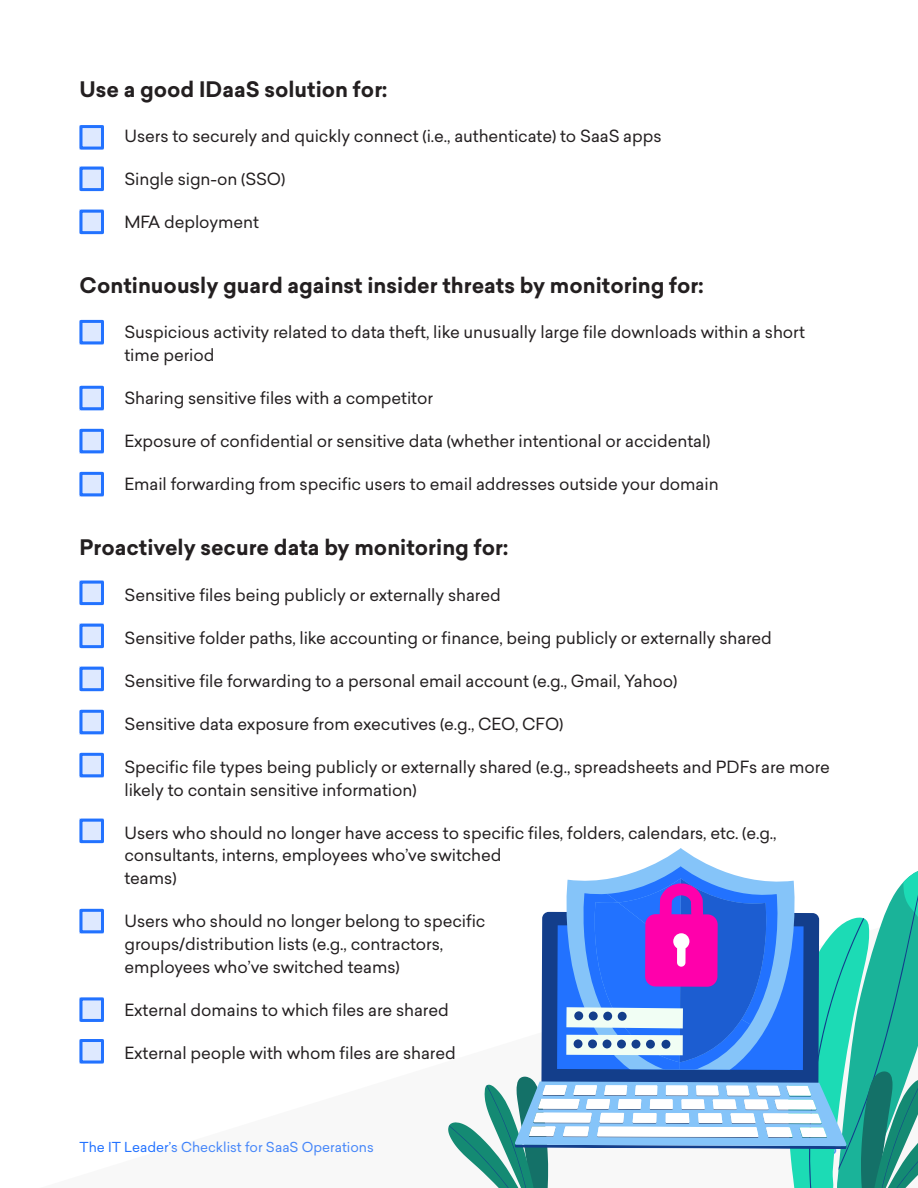
<style>
.page{position:relative;width:918px;height:1188px;background:#fff}
.page>*{position:absolute;margin:0;border:0;box-sizing:border-box;transform-origin:0 0}
.t1{font:700 21px "Sailec";color:#231f20}
.t2{font:16.5px/22.8px "Sailec";letter-spacing:-.005em;color:#231f20}
.t3{font:16.5px "Sailec";color:#2272ff}
.t4{font:13.5px "Sailec";color:#2272ff}
</style>
<div class="page">
<div style="left:80px;top:125px;width:24px;height:25px;background:#dee9ff"></div>
<div style="left:80px;top:125px;width:24px;height:25px;border:3px solid #2272ff"></div>
<div style="left:80px;top:167px;width:24px;height:24px;background:#dee9ff"></div>
<div style="left:80px;top:167px;width:24px;height:24px;border:3px solid #2272ff"></div>
<div style="left:80px;top:210px;width:24px;height:24px;background:#dee9ff"></div>
<div style="left:80px;top:210px;width:24px;height:24px;border:3px solid #2272ff"></div>
<div style="left:80px;top:320px;width:24px;height:24px;background:#dee9ff"></div>
<div style="left:80px;top:320px;width:24px;height:24px;border:3px solid #2272ff"></div>
<div style="left:80px;top:386px;width:24px;height:24px;background:#dee9ff"></div>
<div style="left:80px;top:386px;width:24px;height:24px;border:3px solid #2272ff"></div>
<div style="left:80px;top:429px;width:24px;height:24px;background:#dee9ff"></div>
<div style="left:80px;top:429px;width:24px;height:24px;border:3px solid #2272ff"></div>
<div style="left:80px;top:472px;width:24px;height:24px;background:#dee9ff"></div>
<div style="left:80px;top:472px;width:24px;height:24px;border:3px solid #2272ff"></div>
<div style="left:80px;top:581px;width:24px;height:24px;background:#dee9ff"></div>
<div style="left:80px;top:581px;width:24px;height:24px;border:3px solid #2272ff"></div>
<div style="left:80px;top:624px;width:24px;height:24px;background:#dee9ff"></div>
<div style="left:80px;top:624px;width:24px;height:24px;border:3px solid #2272ff"></div>
<div style="left:80px;top:667px;width:24px;height:24px;background:#dee9ff"></div>
<div style="left:80px;top:667px;width:24px;height:24px;border:3px solid #2272ff"></div>
<div style="left:80px;top:710px;width:24px;height:24px;background:#dee9ff"></div>
<div style="left:80px;top:710px;width:24px;height:24px;border:3px solid #2272ff"></div>
<div style="left:80px;top:753px;width:24px;height:24px;background:#dee9ff"></div>
<div style="left:80px;top:753px;width:24px;height:24px;border:3px solid #2272ff"></div>
<div style="left:80px;top:819px;width:24px;height:24px;background:#dee9ff"></div>
<div style="left:80px;top:819px;width:24px;height:24px;border:3px solid #2272ff"></div>
<svg style="left:79px;top:908px;width:25px;height:156px"></svg>
<svg style="left:650px;top:848px;width:61px;height:18px"></svg>
<svg style="left:448px;top:866px;width:470px;height:322px"></svg>
<p class="t1" style="left:80px;top:74px;width:310px">Use a good IDaaS solution for:</p>
<p class="t2" style="left:124px;top:124px;width:539px">Users to securely and quickly connect (i.e., authenticate) to SaaS apps</p>
<p class="t2" style="left:124px;top:167px;width:162px">Single sign-on (SSO)</p>
<p class="t2" style="left:124px;top:211px;width:136px">MFA deployment</p>
<p class="t1" style="left:80px;top:270px;width:626px">Continuously guard against insider threats by monitoring for:</p>
<p class="t2" style="left:124px;top:321px;width:682px">Suspicious activity related to data theft, like unusually large file downloads within a short time period</p>
<p class="t2" style="left:124px;top:387px;width:310px">Sharing sensitive files with a competitor</p>
<p class="t2" style="left:124px;top:430px;width:588px">Exposure of confidential or sensitive data (whether intentional or accidental)</p>
<p class="t2" style="left:124px;top:473px;width:596px">Email forwarding from specific users to email addresses outside your domain</p>
<p class="t1" style="left:80px;top:533px;width:430px">Proactively secure data by monitoring for:</p>
<p class="t2" style="left:124px;top:583px;width:378px">Sensitive files being publicly or externally shared</p>
<p class="t2" style="left:124px;top:626px;width:649px">Sensitive folder paths, like accounting or finance, being publicly or externally shared</p>
<p class="t2" style="left:124px;top:669px;width:554px">Sensitive file forwarding to a personal email account (e.g., Gmail, Yahoo)</p>
<p class="t2" style="left:124px;top:712px;width:440px">Sensitive data exposure from executives (e.g., CEO, CFO)</p>
<p class="t2" style="left:124px;top:755px;width:707px">Specific file types being publicly or externally shared (e.g., spreadsheets and PDFs are more likely to contain sensitive information)</p>
<p class="t2" style="left:124px;top:821px;width:654px">Users who should no longer have access to specific files, folders, calendars, etc. (e.g., consultants, interns, employees who’ve switched<br>teams)</p>
<p class="t2" style="left:124px;top:910px;width:363px">Users who should no longer belong to specific groups/distribution lists (e.g., contractors, employees who’ve switched teams)</p>
<p class="t2" style="left:124px;top:998px;width:326px">External domains to which files are shared</p>
<p class="t2" style="left:124px;top:1041px;width:333px">External people with whom files are shared</p>
<p class="t4" style="left:80px;top:1137px;width:296px">The IT Leader’s Checklist for SaaS Operations</p>
<p class="t3" style="left:822px;top:1136px;width:17px">13</p>
</div>
